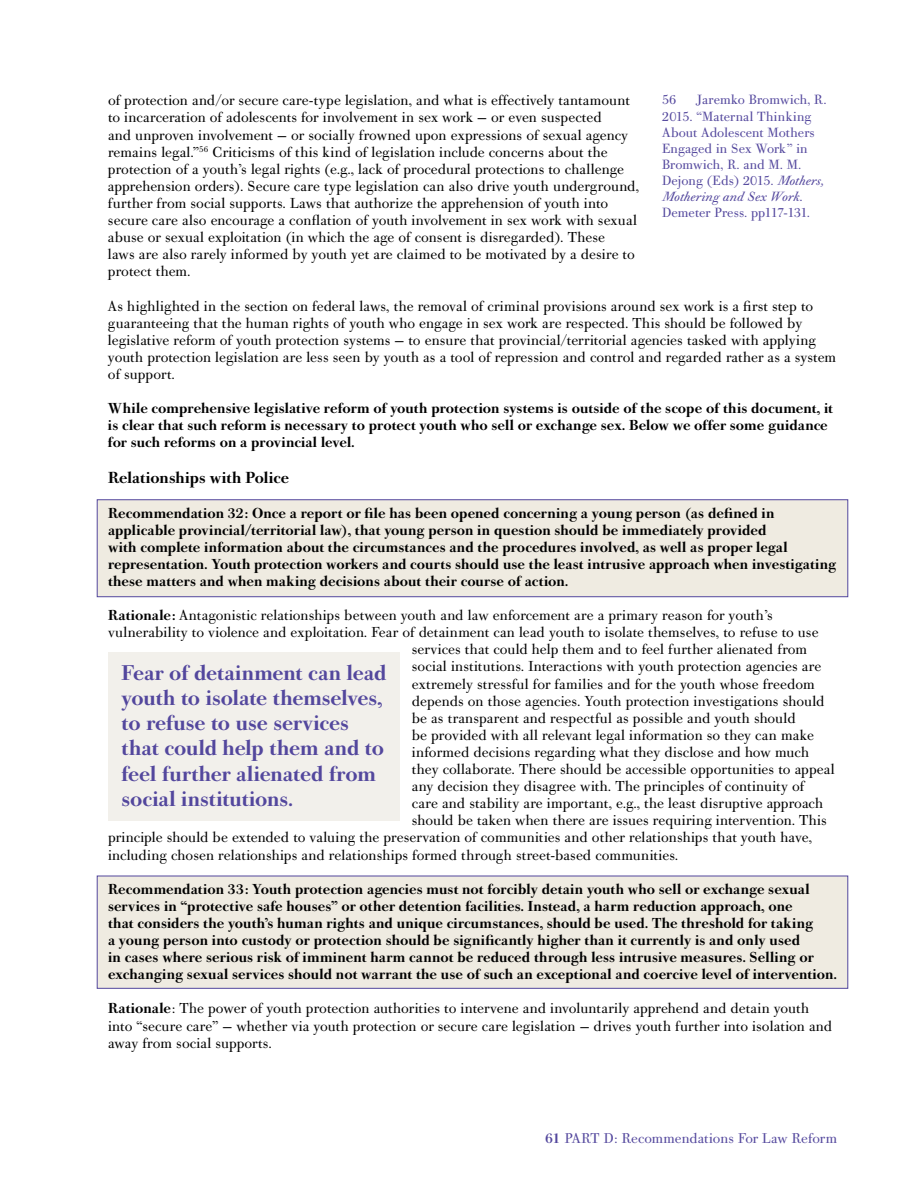
<style>
.page{position:relative;width:918px;height:1188px;background:#fff}
.page>*{position:absolute;margin:0;border:0;box-sizing:border-box;transform-origin:0 0}
.t1{font:500 21px/25.2px "Bodoni Old Face BE";color:#53479d}
.t2{font:500 15.75px "Bodoni Old Face BE";letter-spacing:.005em;color:#000}
.t3{font:14.25px/17.1px "Bodoni Old Face BE";letter-spacing:.005em;color:#000}
.t4{font:500 14.25px/17.1px "Bodoni Old Face BE";letter-spacing:.01em;color:#000}
.t5{font:13.95px "Bodoni Old Face BE";letter-spacing:.005em;color:#53479d}
.t6{font:13.2px/16.2px "Bodoni Old Face BE";letter-spacing:.01em;color:#53479d}
.s1{font-weight:500}
.s2{font-style:italic}
</style>
<div class="page">
<div style="left:97px;top:499px;width:751px;height:98px;background:#efebe1;border:1px solid #53479d"></div>
<div style="left:97px;top:876px;width:751px;height:113px;background:#efebe1;border:1px solid #53479d"></div>
<div style="left:108px;top:652px;width:292px;height:168px;background:#f2f0eb"></div>
<p class="t3" style="left:108px;top:92px;width:533px">of protection and/or secure care-type legislation, and what is effectively tantamount to incarceration of adolescents for involvement in sex work — or even suspected<br>and unproven involvement — or socially frowned upon expressions of sexual agency remains legal.”<sup>56</sup> Criticisms of this kind of legislation include concerns about the protection of a youth’s legal rights (e.g., lack of procedural protections to challenge apprehension orders). Secure care type legislation can also drive youth underground, further from social supports. Laws that authorize the apprehension of youth into secure care also encourage a conflation of youth involvement in sex work with sexual abuse or sexual exploitation (in which the age of consent is disregarded). These<br>laws are also rarely informed by youth yet are claimed to be motivated by a desire to protect them.</p>
<p class="t3" style="left:108px;top:297px;width:730px">As highlighted in the section on federal laws, the removal of criminal provisions around sex work is a first step to guaranteeing that the human rights of youth who engage in sex work are respected. This should be followed by legislative reform of youth protection systems — to ensure that provincial/territorial agencies tasked with applying youth protection legislation are less seen by youth as a tool of repression and control and regarded rather as a system of support.</p>
<p class="t4" style="left:108px;top:400px;width:727px">While comprehensive legislative reform of youth protection systems is outside of the scope of this document, it is clear that such reform is necessary to protect youth who sell or exchange sex. Below we offer some guidance for such reforms on a provincial level.</p>
<p class="t2" style="left:108px;top:468px;width:182px">Relationships with Police</p>
<p class="t4" style="left:108px;top:504px;width:730px">Recommendation 32: Once a report or file has been opened concerning a young person (as defined in applicable provincial/territorial law), that young person in question should be immediately provided<br>with complete information about the circumstances and the procedures involved, as well as proper legal representation. Youth protection workers and courts should use the least intrusive approach when investigating these matters and when making decisions about their course of action.</p>
<p class="t3" style="left:108px;top:607px;width:666px"><span class="s1">Rationale:</span> Antagonistic relationships between youth and law enforcement are a primary reason for youth’s</p>
<p class="t3" style="left:108px;top:624px;width:712px">vulnerability to violence and exploitation. Fear of detainment can lead youth to isolate themselves, to refuse to use</p>
<p class="t3" style="left:412px;top:641px;width:397px">services that could help them and to feel further alienated from</p>
<p class="t3" style="left:412px;top:658px;width:411px">social institutions. Interactions with youth protection agencies are</p>
<p class="t3" style="left:412px;top:675px;width:404px">extremely stressful for families and for the youth whose freedom</p>
<p class="t3" style="left:412px;top:692px;width:414px">depends on those agencies. Youth protection investigations should</p>
<p class="t3" style="left:412px;top:709px;width:385px">be as transparent and respectful as possible and youth should</p>
<p class="t3" style="left:412px;top:726px;width:403px">be provided with all relevant legal information so they can make</p>
<p class="t3" style="left:412px;top:744px;width:399px">informed decisions regarding what they disclose and how much</p>
<p class="t3" style="left:412px;top:761px;width:424px">they collaborate. There should be accessible opportunities to appeal</p>
<p class="t3" style="left:412px;top:778px;width:394px">any decision they disagree with. The principles of continuity of</p>
<p class="t3" style="left:412px;top:795px;width:413px">care and stability are important, e.g., the least disruptive approach</p>
<p class="t3" style="left:412px;top:812px;width:416px">should be taken when there are issues requiring intervention. This</p>
<p class="t3" style="left:108px;top:829px;width:706px">principle should be extended to valuing the preservation of communities and other relationships that youth have,</p>
<p class="t3" style="left:108px;top:846px;width:572px">including chosen relationships and relationships formed through street-based communities.</p>
<p class="t4" style="left:108px;top:881px;width:730px">Recommendation 33: Youth protection agencies must not forcibly detain youth who sell or exchange sexual services in “protective safe houses” or other detention facilities. Instead, a harm reduction approach, one<br>that considers the youth’s human rights and unique circumstances, should be used. The threshold for taking<br>a young person into custody or protection should be significantly higher than it currently is and only used<br>in cases where serious risk of imminent harm cannot be reduced through less intrusive measures. Selling or exchanging sexual services should not warrant the use of such an exceptional and coercive level of intervention.</p>
<p class="t3" style="left:108px;top:1000px;width:726px"><span class="s1">Rationale</span>: The power of youth protection authorities to intervene and involuntarily apprehend and detain youth into “secure care” — whether via youth protection or secure care legislation — drives youth further into isolation and away from social supports.</p>
<p class="t6" style="left:662px;top:92px;width:166px;text-indent:34px">Jaremko Bromwich, R.<br>2015. “Maternal Thinking<br>About Adolescent Mothers<br>Engaged in Sex Work” in<br>Bromwich, R. and M. M.<br>Dejong (Eds) 2015. <span class="s2">Mothers,<br>Mothering and Sex Work</span>.<br>Demeter Press. pp117-131.</p>
<p class="t6" style="left:662px;top:92px;width:16px">56</p>
<h1 class="t1" style="left:122px;top:660px;width:266px">Fear of detainment can lead youth to isolate themselves, to refuse to use services that could help them and to feel further alienated from social institutions.</h1>
<p class="t5" style="left:545px;top:1129px;width:293px"><span class="s1">61</span> PART D: Recommendations For Law Reform</p>
</div>
